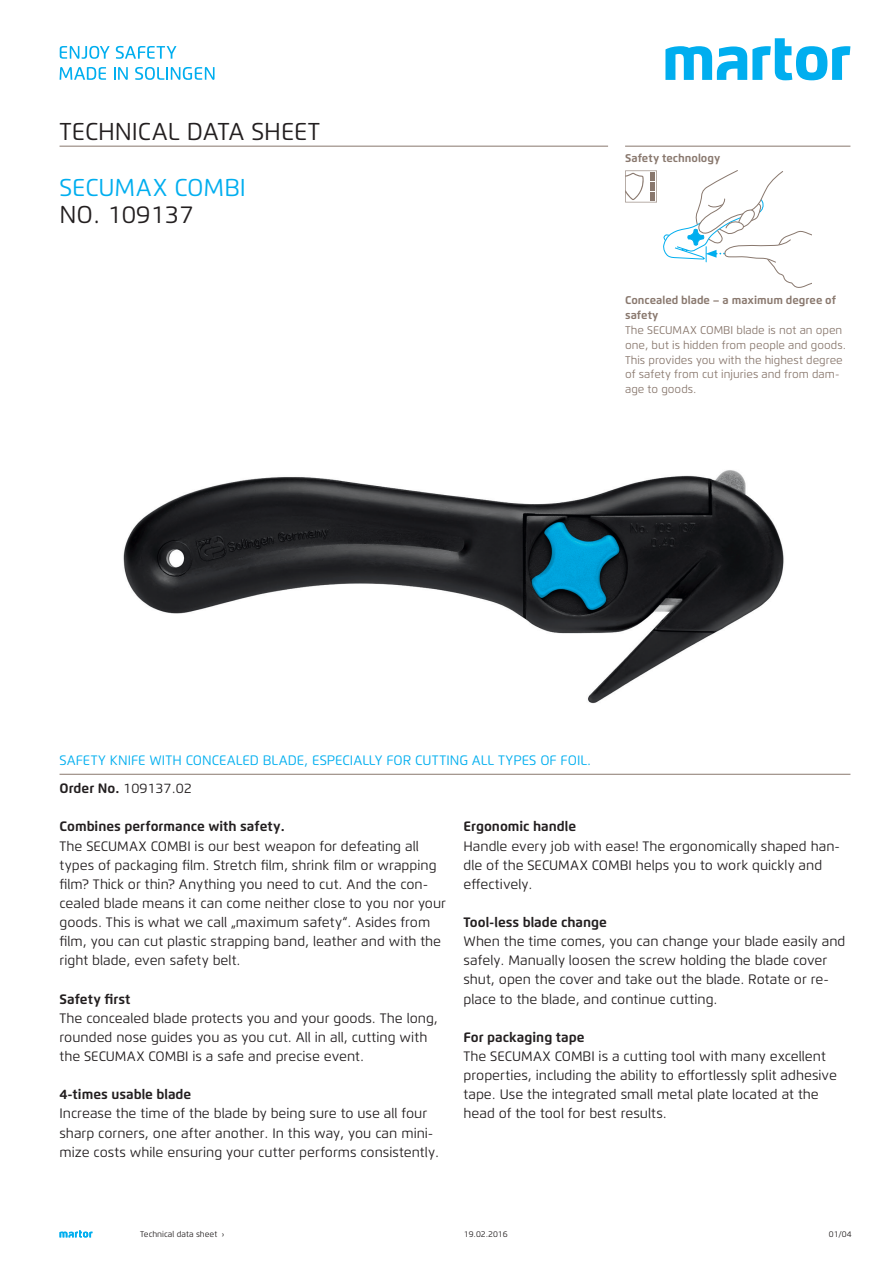
<style>
.page{position:relative;width:893px;height:1263px;background:#fff}
.page>*{position:absolute;margin:0;border:0;box-sizing:border-box;transform-origin:0 0}
.t1{font:24.3px "Flexo";color:#231f20}
.t2{font:24.3px "Flexo";color:#00aeef}
.t3{font:13.65px/19.2px "Flexo";color:#231f20}
.t4{font:700 13.65px "Flexo";color:#231f20}
.t5{font:13.65px "Flexo";color:#00aeef}
.t6{font:11.25px/14.9px "Flexo";color:#89786e}
.t7{font:700 11.25px/14.9px "Flexo";color:#89786e}
.t8{font:8.25px "Flexo";color:#231f20}
.s1{font-weight:700}
</style>
<div class="page">
<svg style="left:60px;top:1230px;width:32px;height:7px"></svg>
<img style="left:123px;top:470px;width:661px;height:234px">
<svg style="left:663px;top:171px;width:149px;height:117px"></svg>
<svg style="left:625px;top:171px;width:32px;height:31px"></svg>
<div style="left:650px;top:173px;width:5px;height:8px;background:#89786e"></div>
<div style="left:650px;top:192px;width:5px;height:8px;background:#89786e"></div>
<div style="left:650px;top:182px;width:5px;height:8px;background:#89786e"></div>
<svg style="left:665px;top:38px;width:185px;height:42px"></svg>
<svg style="left:60px;top:46px;width:50px;height:13px"></svg>
<svg style="left:116px;top:46px;width:60px;height:13px"></svg>
<svg style="left:60px;top:67px;width:46px;height:13px"></svg>
<svg style="left:114px;top:67px;width:14px;height:13px"></svg>
<svg style="left:135px;top:67px;width:80px;height:13px"></svg>
<hr style="left:60px;top:774px;width:790px;height:1px;background:#89786e">
<hr style="left:625px;top:146px;width:225px;height:1px;background:#89786e">
<hr style="left:60px;top:146px;width:548px;height:1px;background:#89786e">
<h1 class="t1" style="left:60px;top:117px;width:262px">TECHNICAL DATA SHEET</h1>
<h1 class="t2" style="left:60px;top:172px;width:188px">SECUMAX COMBI</h1>
<h1 class="t1" style="left:60px;top:200px;width:136px">NO. 109137</h1>
<p class="t7" style="left:625px;top:150px;width:97px">Safety technology</p>
<p class="t7" style="left:625px;top:293px;width:212px">Concealed blade – a maximum degree of safety</p>
<p class="t6" style="left:625px;top:322px;width:222px">The SECUMAX COMBI blade is not an open one, but is hidden from people and goods.<br>This provides you with the highest degree of safety from cut injuries and from dam&shy;age to goods.</p>
<p class="t5" style="left:60px;top:752px;width:533px">SAFETY KNIFE WITH CONCEALED BLADE, ESPECIALLY FOR CUTTING ALL TYPES OF FOIL.</p>
<p class="t3" style="left:60px;top:779px;width:134px"><span class="s1">Order No.</span> 109137.02</p>
<p class="t4" style="left:60px;top:818px;width:227px">Combines performance with safety.</p>
<p class="t3" style="left:60px;top:836px;width:388px">The SECUMAX COMBI is our best weapon for defeating all types of packaging film. Stretch film, shrink film or wrapping film? Thick or thin? Anything you need to cut. And the con&shy;cealed blade means it can come neither close to you nor your goods. This is what we call „maximum safety“. Asides from film, you can cut plastic strapping band, leather and with the right blade, even safety belt.</p>
<p class="t4" style="left:60px;top:990px;width:73px">Safety first</p>
<p class="t3" style="left:60px;top:1008px;width:380px">The concealed blade protects you and your goods. The long, rounded nose guides you as you cut. All in all, cutting with the SECUMAX COMBI is a safe and precise event.</p>
<p class="t4" style="left:60px;top:1086px;width:133px">4-times usable blade</p>
<p class="t3" style="left:60px;top:1104px;width:381px">Increase the time of the blade by being sure to use all four sharp corners, one after another. In this way, you can mini&shy;mize costs while ensuring your cutter performs consistently.</p>
<p class="t4" style="left:463px;top:818px;width:114px">Ergonomic handle</p>
<p class="t3" style="left:463px;top:836px;width:378px">Handle every job with ease! The ergonomically shaped han&shy;dle of the SECUMAX COMBI helps you to work quickly and effectively.</p>
<p class="t4" style="left:463px;top:914px;width:145px">Tool-less blade change</p>
<p class="t3" style="left:463px;top:932px;width:383px">When the time comes, you can change your blade easily and safely. Manually loosen the screw holding the blade cover shut, open the cover and take out the blade. Rotate or re&shy;place to the blade, and continue cutting.</p>
<p class="t4" style="left:463px;top:1029px;width:123px">For packaging tape</p>
<p class="t3" style="left:463px;top:1046px;width:375px">The SECUMAX COMBI is a cutting tool with many excellent properties, including the ability to effortlessly split adhesive tape. Use the integrated small metal plate located at the head of the tool for best results.</p>
<p class="t8" style="left:140px;top:1229px;width:86px">Technical data sheet ›</p>
<p class="t8" style="left:464px;top:1229px;width:45px">19.02.2016</p>
<p class="t8" style="left:829px;top:1229px;width:24px">01/04</p>
</div>
